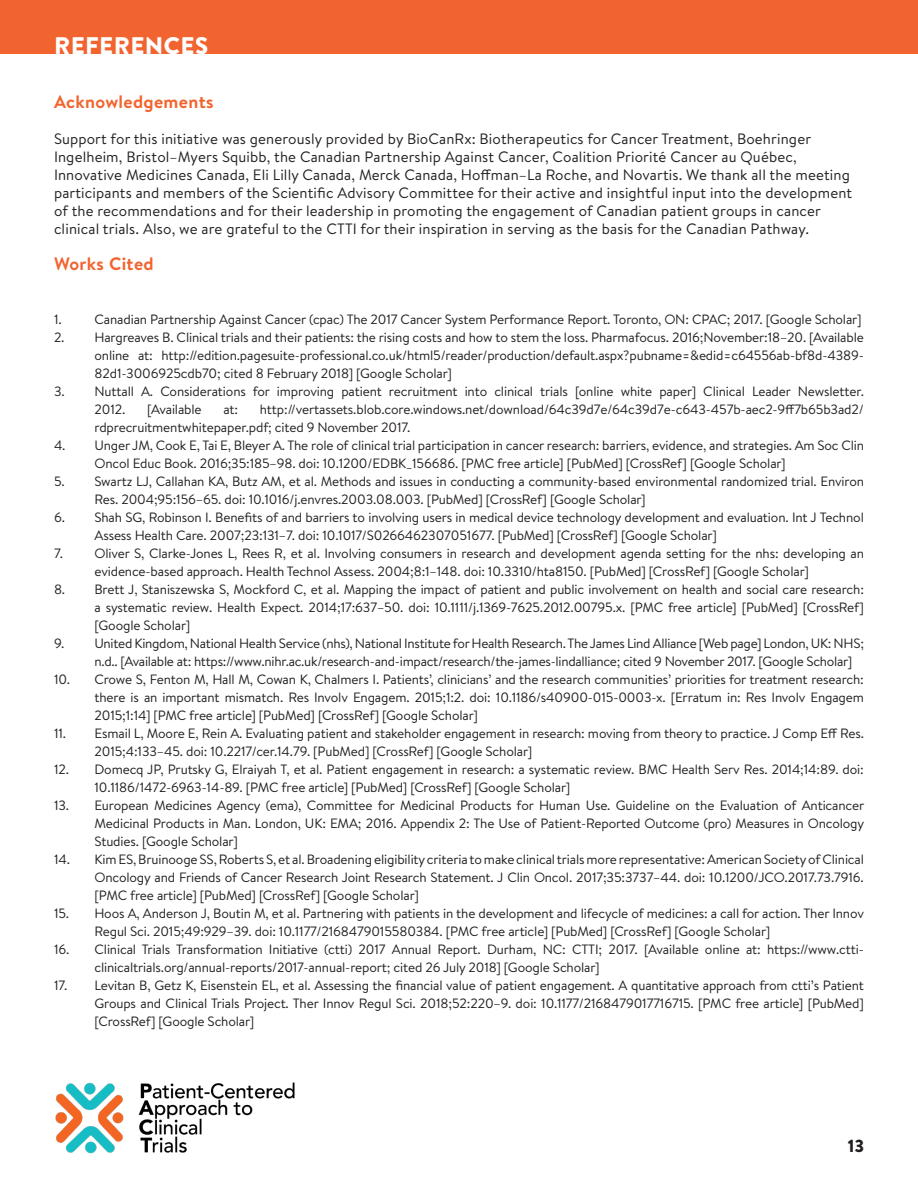
<style>
.page{position:relative;width:918px;height:1188px;background:#fff}
.page>*{position:absolute;margin:0;border:0;box-sizing:border-box;transform-origin:0 0}
.t1{font:900 24px "Brandon Grotesque";letter-spacing:.02em;color:#fff}
.Subhead{font:700 18px "Brandon Text";letter-spacing:.02em;color:#f2642f}
.t2{font:900 18px "Brandon Grotesque";color:#231f20}
.FirstGraf{font:15px/18px "Brandon Text";letter-spacing:.01em;color:#231f20}
.t3{font:13.5px/18px "Brandon Text";letter-spacing:-.01em;color:#231f20}
</style>
<div class="page">
<div style="left:0;top:0;width:918px;height:54px;background:#f2642f"></div>
<img style="left:55px;top:1082px;width:240px;height:72px">
<p class="t1" style="left:54px;top:29px;width:156px">REFERENCES</p>
<p class="Subhead" style="left:54px;top:89px;width:161px">Acknowledgements</p>
<p class="FirstGraf" style="left:54px;top:129px;width:800px">Support for this initiative was generously provided by BioCanRx: Biotherapeutics for Cancer Treatment, Boehringer Ingelheim, Bristol–Myers Squibb, the Canadian Partnership Against Cancer, Coalition Priorité Cancer au Québec, Innovative Medicines Canada, Eli Lilly Canada, Merck Canada, Hoffman–La Roche, and Novartis. We thank all the meeting participants and members of the Scientific Advisory Committee for their active and insightful input into the development of the recommendations and for their leadership in promoting the engagement of Canadian patient groups in cancer clinical trials. Also, we are grateful to the CTTI for their inspiration in serving as the basis for the Canadian Pathway.</p>
<p class="Subhead" style="left:54px;top:251px;width:101px">Works Cited</p>
<p class="t3" style="left:54px;top:310px;width:9px">1.</p>
<p class="t3" style="left:94px;top:310px;width:769px">Canadian Partnership Against Cancer (cpac) The 2017 Cancer System Performance Report. Toronto, ON: CPAC; 2017. [Google Scholar]</p>
<p class="t3" style="left:94px;top:328px;width:771px;text-align:justify;text-indent:-40px">2. Hargreaves B. Clinical trials and their patients: the rising costs and how to stem the loss. Pharmafocus. 2016;November:18–20. [Available online at: http://edition.pagesuite-professional.co.uk/html5/reader/production/default.aspx?pubname=&amp;edid=c64556ab-bf8d-4389- 82d1-3006925cdb70; cited 8 February 2018] [Google Scholar]</p>
<p class="t3" style="left:94px;top:382px;width:771px;text-indent:-40px">3. Nuttall A. Considerations for improving patient recruitment into clinical trials [online white paper] Clinical Leader Newsletter.<br>2012.</p>
<p class="t3" style="left:94px;top:400px;width:771px;text-indent:165px">http://vertassets.blob.core.windows.net/download/64c39d7e/64c39d7e-c643-457b-aec2-9ff7b65b3ad2/ rdprecruitmentwhitepaper.pdf; cited 9 November 2017.</p>
<p class="t3" style="left:94px;top:436px;width:771px;text-indent:-40px">4. Unger JM, Cook E, Tai E, Bleyer A. The role of clinical trial participation in cancer research: barriers, evidence, and strategies. Am Soc Clin<br>Oncol Educ Book. 2016;35:185–98. doi: 10.1200/EDBK_156686. [PMC free article] [PubMed] [CrossRef] [Google Scholar]</p>
<p class="t3" style="left:94px;top:472px;width:771px;text-indent:-40px">5. Swartz LJ, Callahan KA, Butz AM, et al. Methods and issues in conducting a community-based environmental randomized trial. Environ<br>Res. 2004;95:156–65. doi: 10.1016/j.envres.2003.08.003. [PubMed] [CrossRef] [Google Scholar]</p>
<p class="t3" style="left:94px;top:508px;width:771px;text-indent:-40px">6. Shah SG, Robinson I. Benefits of and barriers to involving users in medical device technology development and evaluation. Int J Technol<br>Assess Health Care. 2007;23:131–7. doi: 10.1017/S0266462307051677. [PubMed] [CrossRef] [Google Scholar]</p>
<p class="t3" style="left:94px;top:544px;width:771px;text-indent:-40px">7. Oliver S, Clarke-Jones L, Rees R, et al. Involving consumers in research and development agenda setting for the nhs: developing an evidence-based approach. Health Technol Assess. 2004;8:1–148. doi: 10.3310/hta8150. [PubMed] [CrossRef] [Google Scholar]</p>
<p class="t3" style="left:94px;top:580px;width:771px;text-align:justify;text-indent:-40px">8. Brett J, Staniszewska S, Mockford C, et al. Mapping the impact of patient and public involvement on health and social care research: a systematic review. Health Expect. 2014;17:637–50. doi: 10.1111/j.1369-7625.2012.00795.x. [PMC free article] [PubMed] [CrossRef] [Google Scholar]</p>
<p class="t3" style="left:94px;top:634px;width:771px;text-indent:-40px">9. United Kingdom, National Health Service (nhs), National Institute for Health Research. The James Lind Alliance [Web page] London, UK: NHS; n.d.. [Available at: https://www.nihr.ac.uk/research-and-impact/research/the-james-lindalliance; cited 9 November 2017. [Google Scholar]</p>
<p class="t3" style="left:94px;top:670px;width:771px;text-align:justify;text-indent:-40px">10. Crowe S, Fenton M, Hall M, Cowan K, Chalmers I. Patients’, clinicians’ and the research communities’ priorities for treatment research: there is an important mismatch. Res Involv Engagem. 2015;1:2. doi: 10.1186/s40900-015-0003-x. [Erratum in: Res Involv Engagem 2015;1:14] [PMC free article] [PubMed] [CrossRef] [Google Scholar]</p>
<p class="t3" style="left:94px;top:724px;width:771px;text-indent:-40px">11. Esmail L, Moore E, Rein A. Evaluating patient and stakeholder engagement in research: moving from theory to practice. J Comp Eff Res.<br>2015;4:133–45. doi: 10.2217/cer.14.79. [PubMed] [CrossRef] [Google Scholar]</p>
<p class="t3" style="left:94px;top:760px;width:771px;text-indent:-40px">12. Domecq JP, Prutsky G, Elraiyah T, et al. Patient engagement in research: a systematic review. BMC Health Serv Res. 2014;14:89. doi:<br>10.1186/1472-6963-14-89. [PMC free article] [PubMed] [CrossRef] [Google Scholar]</p>
<p class="t3" style="left:94px;top:796px;width:771px;text-align:justify;text-indent:-40px">13. European Medicines Agency (ema), Committee for Medicinal Products for Human Use. Guideline on the Evaluation of Anticancer Medicinal Products in Man. London, UK: EMA; 2016. Appendix 2: The Use of Patient-Reported Outcome (pro) Measures in Oncology Studies. [Google Scholar]</p>
<p class="t3" style="left:94px;top:850px;width:771px;text-align:justify;text-indent:-40px">14. Kim ES, Bruinooge SS, Roberts S, et al. Broadening eligibility criteria to make clinical trials more representative: American Society of Clinical Oncology and Friends of Cancer Research Joint Research Statement. J Clin Oncol. 2017;35:3737–44. doi: 10.1200/JCO.2017.73.7916. [PMC free article] [PubMed] [CrossRef] [Google Scholar]</p>
<p class="t3" style="left:94px;top:904px;width:771px;text-indent:-40px">15. Hoos A, Anderson J, Boutin M, et al. Partnering with patients in the development and lifecycle of medicines: a call for action. Ther Innov<br>Regul Sci. 2015;49:929–39. doi: 10.1177/2168479015580384. [PMC free article] [PubMed] [CrossRef] [Google Scholar]</p>
<p class="t3" style="left:94px;top:940px;width:771px;text-indent:-40px">16. Clinical Trials Transformation Initiative (ctti) 2017 Annual Report. Durham, NC: CTTI; 2017. [Available online at: https://www.ctti&shy;clinicaltrials.org/annual-reports/2017-annual-report; cited 26 July 2018] [Google Scholar]</p>
<p class="t3" style="left:94px;top:976px;width:771px;text-align:justify;text-indent:-40px">17. Levitan B, Getz K, Eisenstein EL, et al. Assessing the financial value of patient engagement. A quantitative approach from ctti’s Patient Groups and Clinical Trials Project. Ther Innov Regul Sci. 2018;52:220–9. doi: 10.1177/2168479017716715. [PMC free article] [PubMed] [CrossRef] [Google Scholar]</p>
<p class="t3" style="left:147px;top:400px;width:56px">[Available</p>
<p class="t3" style="left:223px;top:400px;width:16px">at:</p>
<h2 class="t2" style="left:848px;top:1133px;width:18px">13</h2>
</div>
